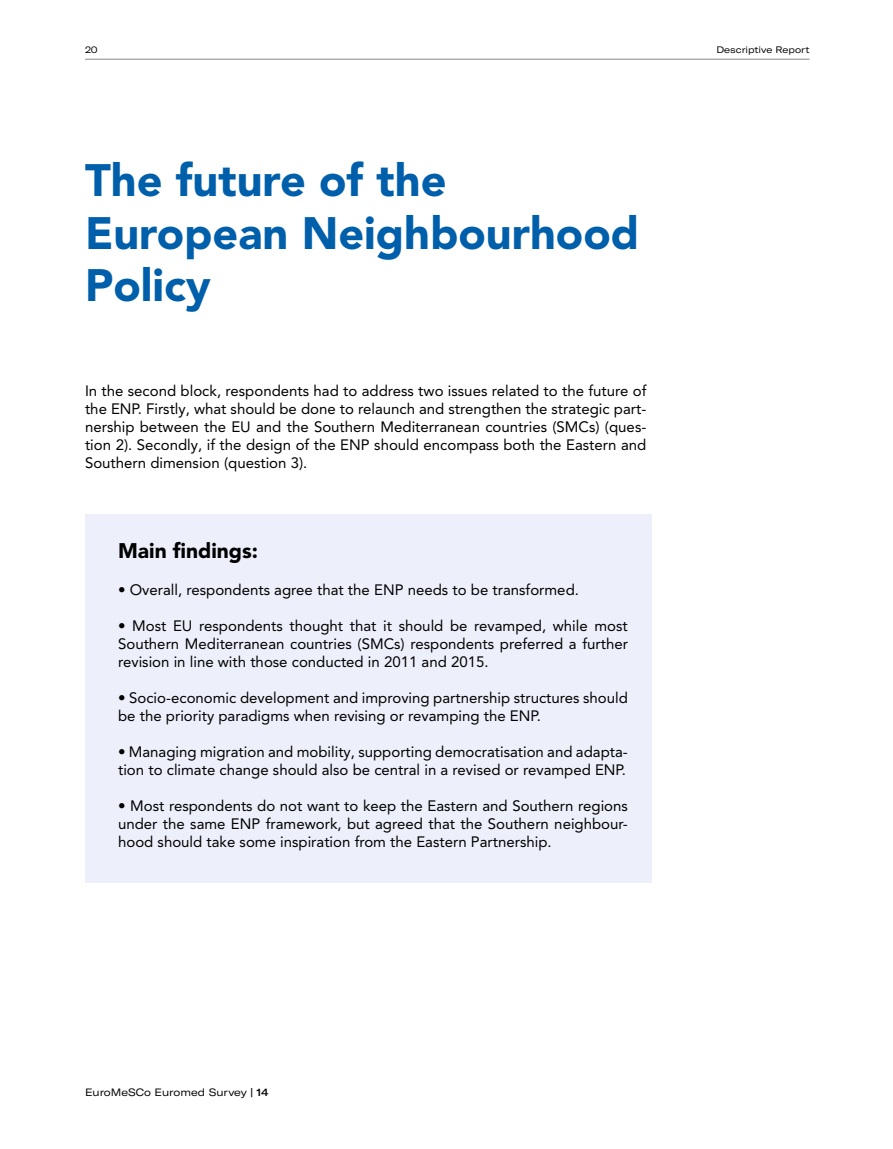
<style>
.page{position:relative;width:893px;height:1149px;background:#fff}
.page>*{position:absolute;margin:0;border:0;box-sizing:border-box;transform-origin:0 0}
.t1{font:900 45px/52.5px "Avenir LT Pro";color:#005faa}
.t2{font:900 21px "Avenir LT Pro";color:#000}
.t3{font:15px/18px "Avenir LT Pro";color:#000;text-align:justify}
.t4{font:expanded 10.5px "GT America";color:#000}
.t5{font:expanded 9.3px "GT America";color:#000}
.s1{font-weight:500}
</style>
<div class="page">
<hr style="left:85px;top:59px;width:724px;height:1px;background:#878787">
<div style="left:85px;top:513px;width:567px;height:369px;background:#edf0fa"></div>
<p class="t5" style="left:85px;top:45px;width:14px">20</p>
<p class="t5" style="left:716px;top:45px;width:94px">Descriptive Report</p>
<h1 class="t1" style="left:85px;top:154px;width:556px">The future of the<br>European Neighbourhood<br>Policy</h1>
<p class="t3" style="left:85px;top:382px;width:563px">In the second block, respondents had to address two issues related to the future of the ENP. Firstly, what should be done to relaunch and strengthen the strategic part&shy;nership between the EU and the Southern Mediterranean countries (SMCs) (ques&shy;tion 2). Secondly, if the design of the ENP should encompass both the Eastern and Southern dimension (question 3).</p>
<h2 class="t2" style="left:118px;top:538px;width:142px">Main findings:</h2>
<p class="t3" style="left:118px;top:580px;width:462px">• Overall, respondents agree that the ENP needs to be transformed.</p>
<p class="t3" style="left:118px;top:616px;width:511px">• Most EU respondents thought that it should be revamped, while most Southern Mediterranean countries (SMCs) respondents preferred a further revision in line with those conducted in 2011 and 2015.</p>
<p class="t3" style="left:118px;top:688px;width:511px">• Socio-economic development and improving partnership structures should be the priority paradigms when revising or revamping the ENP.</p>
<p class="t3" style="left:118px;top:742px;width:511px">• Managing migration and mobility, supporting democratisation and adapta&shy;tion to climate change should also be central in a revised or revamped ENP.</p>
<p class="t3" style="left:118px;top:796px;width:511px">• Most respondents do not want to keep the Eastern and Southern regions under the same ENP framework, but agreed that the Southern neighbour&shy;hood should take some inspiration from the Eastern Partnership.</p>
<p class="t4" style="left:85px;top:1086px;width:185px">EuroMeSCo Euromed Survey <span class="s1">| 14</span></p>
</div>
